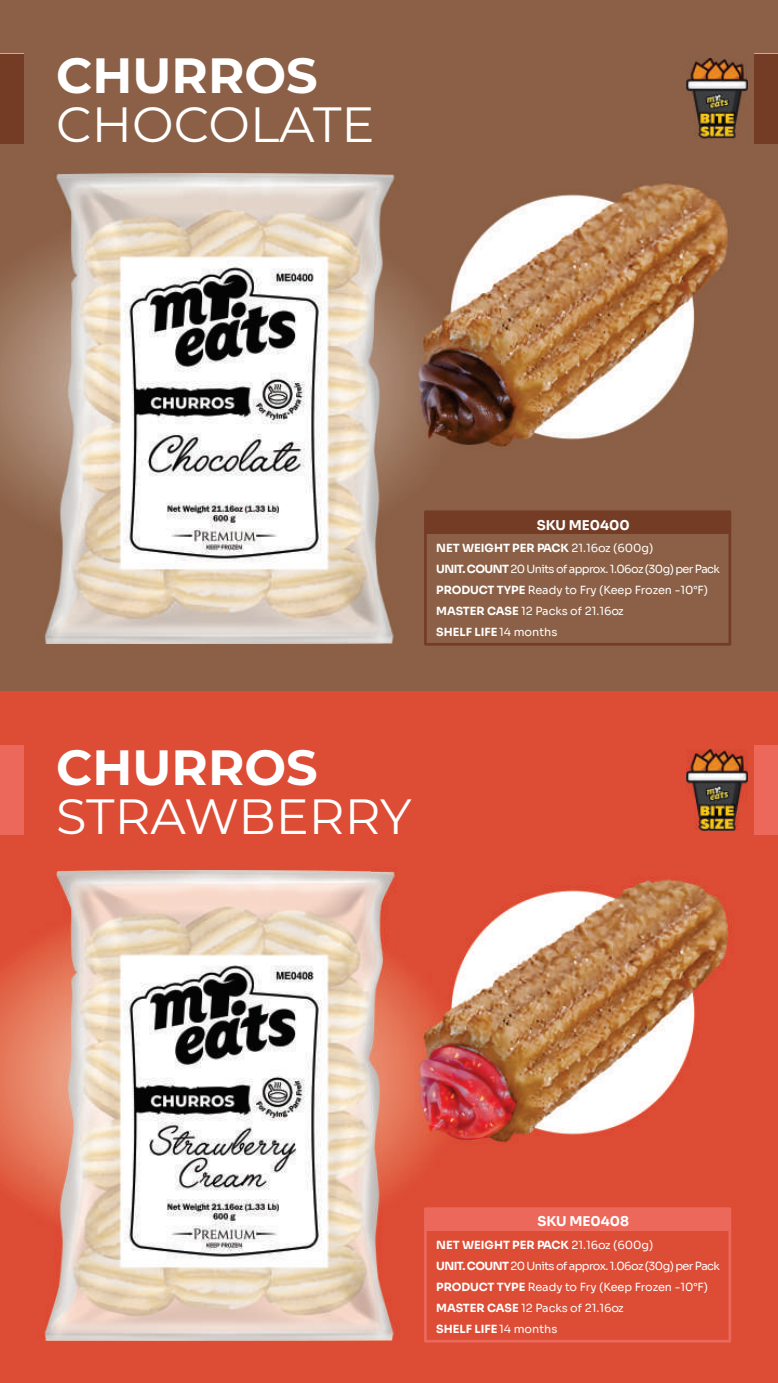
<style>
.page{position:relative;width:778px;height:1383px;background:#fff}
.page>*{position:absolute;margin:0;border:0;box-sizing:border-box;transform-origin:0 0}
.t1{font:49.5px "Montserrat";color:#fff}
.t2{font:700 49.5px "Montserrat";color:#fff}
.t3{font:700 13.5px "Sora";color:#fff}
.t4{font:11.25px/21.2px "Sora";letter-spacing:-.035em;color:#fff}
.s1{font-weight:700}
</style>
<div class="page">
<div style="left:0;top:0;width:778px;height:691px;background:#8b6046"></div>
<div style="left:754px;top:54px;width:24px;height:89px;background:#743c25"></div>
<div style="left:0;top:54px;width:23px;height:89px;background:#743c25"></div>
<div style="left:424px;top:510px;width:307px;height:135px;border:3px solid #743c25"></div>
<div style="left:425px;top:512px;width:304px;height:22px;background:#743c25"></div>
<img style="left:415px;top:183px;width:313px;height:280px">
<img style="left:29px;top:174px;width:386px;height:469px">
<img style="left:686px;top:58px;width:61px;height:81px">
<div style="left:0;top:691px;width:778px;height:691px;background:#dd4c35"></div>
<div style="left:754px;top:745px;width:24px;height:89px;background:#ec685b"></div>
<div style="left:0;top:745px;width:23px;height:89px;background:#ec685b"></div>
<div style="left:424px;top:1207px;width:307px;height:135px;border:3px solid #ec685b"></div>
<div style="left:425px;top:1208px;width:304px;height:22px;background:#ec685b"></div>
<img style="left:29px;top:870px;width:386px;height:470px">
<img style="left:371px;top:870px;width:362px;height:296px">
<img style="left:686px;top:750px;width:61px;height:80px">
<h1 class="t2" style="left:56px;top:45px;width:263px">CHURROS</h1>
<h1 class="t1" style="left:56px;top:94px;width:320px">CHOCOLATE</h1>
<p class="t3" style="left:537px;top:516px;width:95px">SKU ME0400</p>
<p class="t4" style="left:436px;top:537px;width:285px"><span class="s1">NET WEIGHT PER PACK</span> 21.16oz (600g)<br><span class="s1">UNIT. COUNT</span> 20 Units of approx. 1.06oz (30g) per Pack <span class="s1">PRODUCT TYPE</span> Ready to Fry (Keep Frozen -10°F)<br><span class="s1">MASTER CASE</span> 12 Packs of 21.16oz<br><span class="s1">SHELF LIFE</span> 14 months</p>
<h1 class="t2" style="left:56px;top:737px;width:263px">CHURROS</h1>
<h1 class="t1" style="left:56px;top:785px;width:357px">STRAWBERRY</h1>
<p class="t3" style="left:537px;top:1213px;width:93px">SKU ME0408</p>
<p class="t4" style="left:436px;top:1234px;width:285px"><span class="s1">NET WEIGHT PER PACK</span> 21.16oz (600g)<br><span class="s1">UNIT. COUNT</span> 20 Units of approx. 1.06oz (30g) per Pack <span class="s1">PRODUCT TYPE</span> Ready to Fry (Keep Frozen -10°F)<br><span class="s1">MASTER CASE</span> 12 Packs of 21.16oz<br><span class="s1">SHELF LIFE</span> 14 months</p>
</div>
